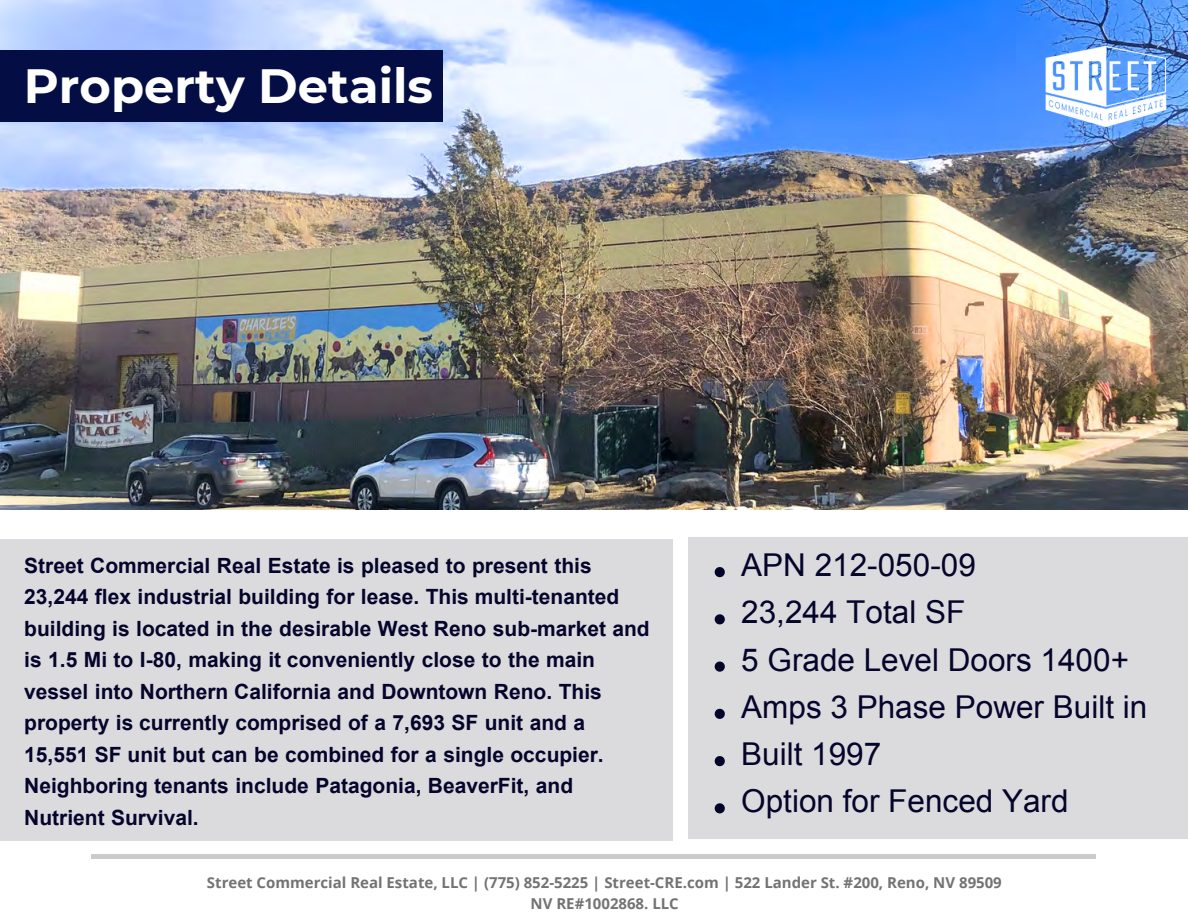
<style>
.page{position:relative;width:1188px;height:918px;background:#fff}
.page>*{position:absolute;margin:0;border:0;box-sizing:border-box;transform-origin:0 0}
.t1{font:700 48px "Montserrat";color:#fff}
.t2{font:31.5px/47.2px "Arial";color:#05042b}
.t3{font:700 21px/31.5px "Arial";color:#05042b}
.t4{font:700 15px "Open Sans";color:#737373}
</style>
<div class="page">
<div style="left:92px;top:854px;width:1004px;height:5px;background:#cbcacc"></div>
<img style="left:0;top:0;width:1188px;height:510px">
<div style="left:0;top:50px;width:442px;height:72px;background:#050e44"></div>
<div style="left:0;top:539px;width:673px;height:301px;background:#dbdbde"></div>
<div style="left:688px;top:538px;width:500px;height:301px;background:#dbdbde"></div>
<svg style="left:715px;top:567px;width:10px;height:10px"></svg>
<svg style="left:715px;top:614px;width:10px;height:10px"></svg>
<svg style="left:715px;top:662px;width:10px;height:10px"></svg>
<svg style="left:715px;top:709px;width:10px;height:10px"></svg>
<svg style="left:715px;top:756px;width:10px;height:10px"></svg>
<svg style="left:715px;top:803px;width:10px;height:10px"></svg>
<img style="left:1041px;top:21px;width:130px;height:131px">
<p class="t1" style="left:24px;top:56px;width:411px">Property Details</p>
<p class="t3" style="left:24px;top:550px;width:627px">Street Commercial Real Estate is pleased to present this 23,244 flex industrial building for lease. This multi-tenanted building is located in the desirable West Reno sub-market and is 1.5 Mi to I-80, making it conveniently close to the main vessel into Northern California and Downtown Reno. This property is currently comprised of a 7,693 SF unit and a 15,551 SF unit but can be combined for a single occupier.<br>Neighboring tenants include Patagonia, BeaverFit, and Nutrient Survival.</p>
<p class="t2" style="left:741px;top:542px;width:408px">APN 212-050-09<br>23,244 Total SF<br>5 Grade Level Doors 1400+<br>Amps 3 Phase Power Built in<br>Built 1997<br>Option for Fenced Yard</p>
<p class="t4" style="left:207px;top:872px;width:796px">Street Commercial Real Estate, LLC | (775) 852-5225 | Street-CRE.com | 522 Lander St. #200, Reno, NV 89509</p>
<p class="t4" style="left:531px;top:893px;width:150px">NV RE#1002868. LLC</p>
</div>
